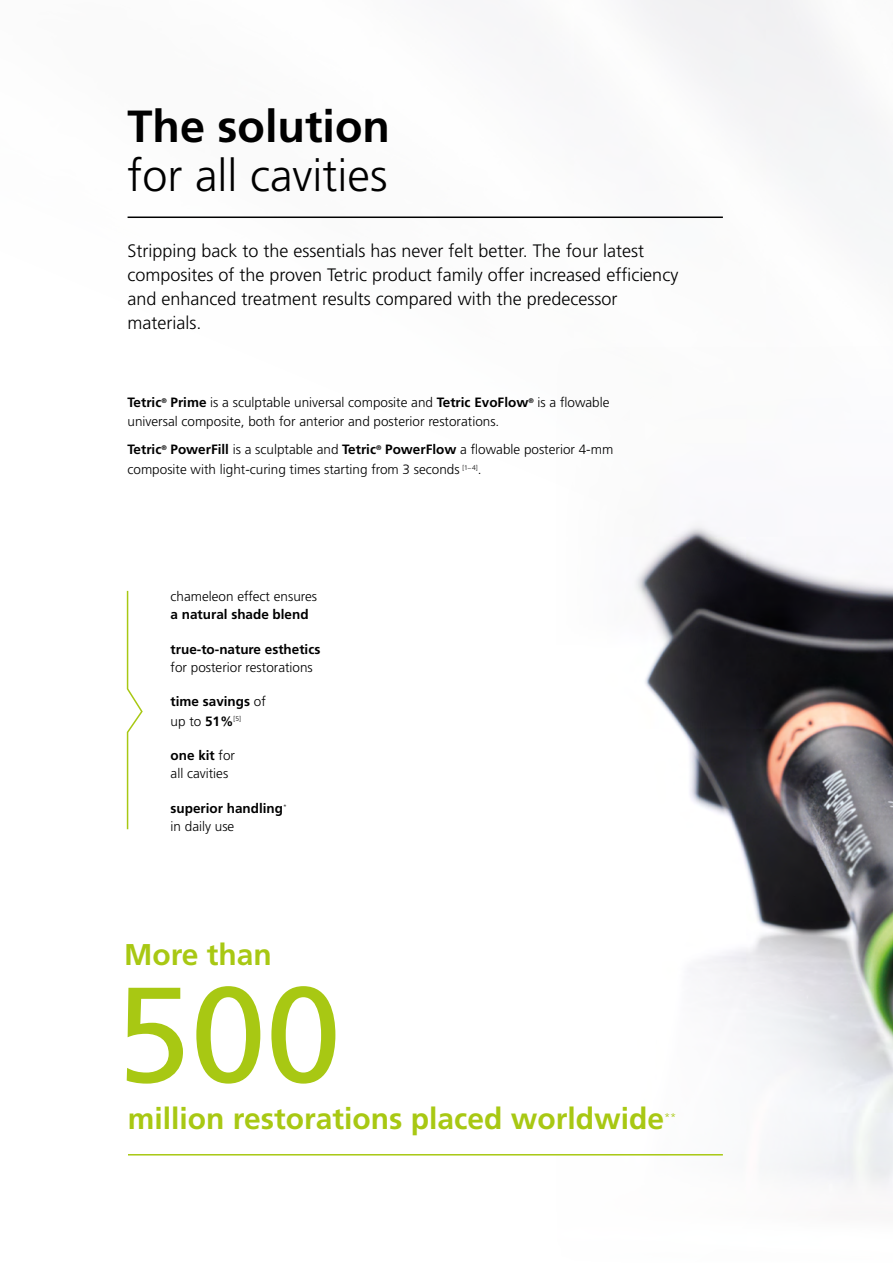
<style>
.page{position:relative;width:893px;height:1263px;background:#fff}
.page>*{position:absolute;margin:0;border:0;box-sizing:border-box;transform-origin:0 0}
.t1{font:135px "Frutiger";color:#a8c813}
.t2{font:300 45px "Frutiger";color:#000}
.t3{font:700 45px "Frutiger";color:#000}
.t4{font:700 30px "Frutiger";color:#a8c813}
.t5{font:300 18px/24px "Frutiger";color:#000}
.t6{font:300 13.5px/19.5px "Frutiger";color:#000}
.t7{font:700 13.5px/19.5px "Frutiger";color:#000}
.t8{font:300 11.25px "Frutiger";color:#a8c813}
.s1{font-weight:700}
.s2{font-weight:300}
</style>
<div class="page">
<img style="left:556px;top:346px;width:337px;height:421px">
<svg style="left:128px;top:767px;width:765px;height:423px"></svg>
<hr style="left:128px;top:216px;width:595px;height:2px;background:#000">
<hr style="left:116px;top:1154px;width:607px;height:1px;background:#a8c813">
<div style="left:105px;top:1136px;width:22px;height:33px;background:#fff"></div>
<svg style="left:126px;top:590px;width:18px;height:241px"></svg>
<h2 class="t3" style="left:128px;top:99px;width:264px">The solution</h2>
<h2 class="t2" style="left:128px;top:150px;width:261px">for all cavities</h2>
<h3 class="t5" style="left:128px;top:239px;width:552px">Stripping back to the essentials has never felt better. The four latest composites of the proven Tetric product family offer increased efficiency and enhanced treatment results compared with the predecessor materials.</h3>
<p class="t6" style="left:128px;top:393px;width:483px"><span class="s1">Tetric</span><sup>®</sup> <span class="s1">Prime</span> is a sculptable universal composite and <span class="s1">Tetric EvoFlow</span><sup>®</sup> is a flowable universal composite, both for anterior and posterior restorations.</p>
<p class="t6" style="left:128px;top:440px;width:487px"><span class="s1">Tetric</span><sup>®</sup> <span class="s1">PowerFill</span> is a sculptable and <span class="s1">Tetric</span><sup>®</sup> <span class="s1">PowerFlow</span> a flowable posterior 4-mm composite with light-curing times starting from 3 seconds <sup>[1–4]</sup>.</p>
<p class="t6" style="left:171px;top:587px;width:148px">chameleon effect ensures</p>
<p class="t7" style="left:171px;top:605px;width:140px">a natural shade blend</p>
<p class="t7" style="left:171px;top:639px;width:151px">true-to-nature esthetics</p>
<p class="t6" style="left:171px;top:657px;width:144px">for posterior restorations</p>
<p class="t7" style="left:171px;top:692px;width:97px">time savings <span class="s2">of up to</span> 51%<sup>[5]</sup></p>
<p class="t6" style="left:171px;top:747px;width:66px;line-height:18px"><span class="s1">one kit</span> for all cavities</p>
<p class="t7" style="left:171px;top:799px;width:118px;line-height:18px">superior handling<sup>* </sup><span class="s2">in daily use</span></p>
<h3 class="t4" style="left:124px;top:937px;width:149px">More than</h3>
<h1 class="t1" style="left:116px;top:956px;width:227px">500</h1>
<h3 class="t4" style="left:128px;top:1100px;width:538px">million restorations placed worldwide</h3>
<p class="t8" style="left:664px;top:1111px;width:14px">**</p>
</div>
